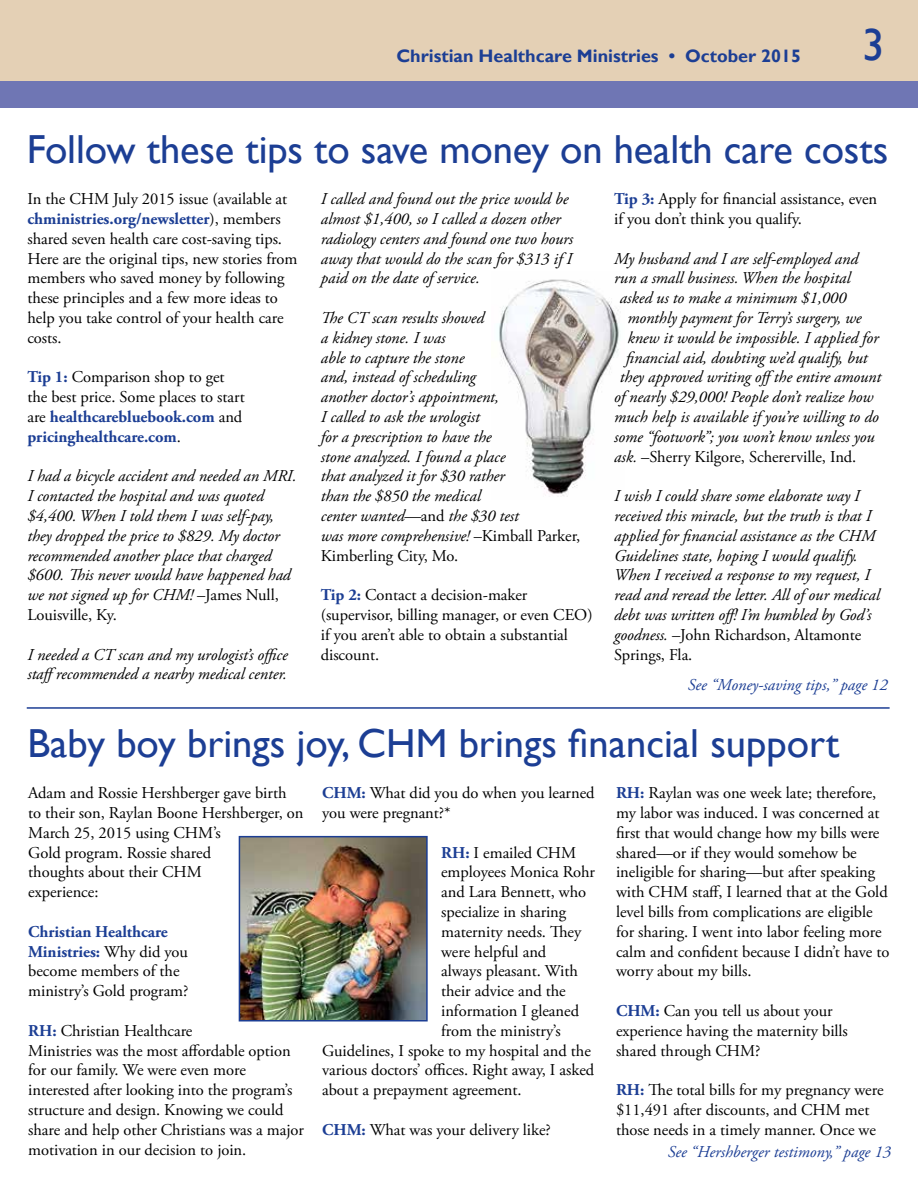
<style>
.page{position:relative;width:918px;height:1188px;background:#fff}
.page>*{position:absolute;margin:0;border:0;box-sizing:border-box;transform-origin:0 0}
.t1{font:45px "Gill Sans";color:#1c3e94}
.t2{font:40.5px "Gill Sans";letter-spacing:-.005em;color:#1c3e94}
.t3{font:700 18px "Gill Sans";color:#1c3e94}
.t4{font:16.5px/19.8px "Adobe Garamond Pro";letter-spacing:-.005em;color:#000}
.t5{font:italic 16.5px/19.8px "Adobe Garamond Pro";letter-spacing:-.005em;color:#000}
.t6{font:italic 16.5px "Adobe Garamond Pro";color:#1c3e94}
.s1{font-weight:700;color:#1c3e94}
.s2{font-style:normal}
.s3{font-style:italic}
</style>
<div class="page">
<div style="left:0;top:0;width:918px;height:81px;background:#e4d0b5"></div>
<div style="left:0;top:81px;width:918px;height:27px;background:#6f76b4"></div>
<hr style="left:27px;top:707px;width:863px;height:2px;background:#1c3e94">
<img style="left:242px;top:839px;width:183px;height:180px">
<div style="left:239px;top:836px;width:189px;height:186px;border:2px solid #1c3e94"></div>
<img style="left:499px;top:279px;width:120px;height:218px">
<p class="t3" style="left:396px;top:45px;width:406px">Christian Healthcare Ministries • October 2015</p>
<h1 class="t1" style="left:862px;top:18px;width:24px">3</h1>
<h2 class="t2" style="left:27px;top:126px;width:863px">Follow these tips to save money on health care costs</h2>
<p class="t4" style="left:27px;top:190px;width:271px">In the CHM July 2015 issue (available at <span class="s1">chministries.org/newsletter</span>), members shared seven health care cost-saving tips.<br>Here are the original tips, new stories from members who saved money by following these principles and a few more ideas to help you take control of your health care costs.</p>
<p class="t4" style="left:27px;top:368px;width:219px"><span class="s1">Tip 1:</span> Comparison shop to get the best price. Some places to start are <span class="s1">healthcarebluebook.com</span> and <span class="s1">pricinghealthcare.com</span>.</p>
<p class="t5" style="left:27px;top:467px;width:271px">I had a bicycle accident and needed an MRI.<br>I contacted the hospital and was quoted $4,400. When I told them I was self-pay, they dropped the price to $829. My doctor recommended another place that charged $600. This never would have happened had we not signed up for CHM! <span class="s2">–James Null, Louisville, Ky.</span></p>
<p class="t5" style="left:27px;top:645px;width:262px">I needed a CT scan and my urologist’s office staffrecommended a nearby medical center.</p>
<p class="t5" style="left:321px;top:190px;width:254px">I called and found out the price would be almost $1,400, so I called a dozen other radiology centers and found one two hours away that would do the scan for $313 if I paid on the date of service.</p>
<p class="t5" style="left:321px;top:308px;width:261px">The CT scan results showed<br>a kidney stone. I was<br>able to capture the stone<br>and, instead of scheduling<br>another doctor’s appointment,<br>I called to ask the urologist<br>for a prescription to have the<br>stone analyzed. I found a place<br>that analyzed it for $30 rather<br>than the $850 the medical<br>center wanted—<span class="s2">and</span> the $30 test<br>was more comprehensive! <span class="s2">–Kimball Parker,<br>Kimberling City, Mo.</span></p>
<p class="t4" style="left:321px;top:586px;width:273px"><span class="s1">Tip 2:</span> Contact a decision-maker (supervisor, billing manager, or even CEO) if you aren’t able to obtain a substantial discount.</p>
<p class="t4" style="left:614px;top:190px;width:265px"><span class="s1">Tip 3:</span> Apply for financial assistance, even if you don’t think you qualify.</p>
<p class="t5" style="left:614px;top:249px;width:246px">My husband and I are self-employed and</p>
<p class="t5" style="left:614px;top:269px;width:238px">run a small business. When the hospital</p>
<p class="t5" style="left:620px;top:289px;width:228px">asked us to make a minimum $1,000</p>
<p class="t5" style="left:627px;top:308px;width:236px">monthly payment for Terry’s surgery, we</p>
<p class="t5" style="left:627px;top:328px;width:253px">knew it would be impossible. I applied for</p>
<p class="t5" style="left:626px;top:348px;width:243px">financial aid, doubting we’d qualify, but</p>
<p class="t5" style="left:620px;top:368px;width:263px">they approved writing offthe entire amount</p>
<p class="t5" style="left:614px;top:388px;width:261px">of nearly $29,000! People don’t realize how</p>
<p class="t5" style="left:614px;top:407px;width:266px">much help is available if you’re willing to do</p>
<p class="t5" style="left:614px;top:427px;width:262px">some “footwork”; you won’t know unless you</p>
<p class="t4" style="left:614px;top:447px;width:244px"><span class="s3">ask.</span> –Sherry Kilgore, Schererville, Ind.</p>
<p class="t5" style="left:614px;top:487px;width:267px">I wish I could share some elaborate way I received this miracle, but the truth is that I applied for financial assistance as the CHM Guidelines state, hoping I would qualify.<br>When I received a response to my request, I read and reread the letter. All of our medical debt was written off! I’m humbled by God’s goodness. <span class="s2">–John Richardson, Altamonte Springs, Fla.</span></p>
<p class="t6" style="left:688px;top:675px;width:201px">See “Money-saving tips,” page 12</p>
<h2 class="t2" style="left:27px;top:720px;width:813px">Baby boy brings joy, CHM brings financial support</h2>
<p class="t4" style="left:28px;top:784px;width:277px">Adam and Rossie Hershberger gave birth to their son, Raylan Boone Hershberger, on<br>March 25, 2015 using CHM’s<br>Gold program. Rossie shared<br>thoughts about their CHM<br>experience:</p>
<p class="t4" style="left:28px;top:922px;width:162px"><span class="s1">Christian Healthcare<br>Ministries:</span> Why did you become members of the ministry’s Gold program?</p>
<p class="t4" style="left:28px;top:1021px;width:277px"><span class="s1">RH:</span> Christian Healthcare<br>Ministries was the most affordable option for our family. We were even more interested after looking into the program’s structure and design. Knowing we could share and help other Christians was a major motivation in our decision to join.</p>
<p class="t4" style="left:322px;top:784px;width:274px"><span class="s1">CHM:</span> What did you do when you learned you were pregnant?*</p>
<p class="t4" style="left:441px;top:843px;width:136px"><span class="s1">RH:</span> I emailed CHM</p>
<p class="t4" style="left:441px;top:863px;width:155px">employees Monica Rohr</p>
<p class="t4" style="left:441px;top:883px;width:146px">and Lara Bennett, who</p>
<p class="t4" style="left:441px;top:902px;width:127px">specialize in sharing</p>
<p class="t4" style="left:441px;top:922px;width:142px">maternity needs. They</p>
<p class="t4" style="left:441px;top:942px;width:107px">were helpful and</p>
<p class="t4" style="left:441px;top:962px;width:138px">always pleasant. With</p>
<p class="t4" style="left:441px;top:982px;width:126px">their advice and the</p>
<p class="t4" style="left:441px;top:1001px;width:139px">information I gleaned</p>
<p class="t4" style="left:441px;top:1021px;width:121px">from the ministry’s</p>
<p class="t4" style="left:322px;top:1041px;width:270px">Guidelines, I spoke to my hospital and the</p>
<p class="t4" style="left:322px;top:1061px;width:274px">various doctors’ offices. Right away, I asked</p>
<p class="t4" style="left:322px;top:1081px;width:201px">about a prepayment agreement.</p>
<p class="t4" style="left:322px;top:1120px;width:230px"><span class="s1">CHM:</span> What was your delivery like?</p>
<p class="t4" style="left:616px;top:784px;width:275px"><span class="s1">RH:</span> Raylan was one week late; therefore, my labor was induced. I was concerned at first that would change how my bills were shared—or if they would somehow be ineligible for sharing—but after speaking with CHM staff, I learned that at the Gold level bills from complications are eligible for sharing. I went into labor feeling more calm and confident because I didn’t have to worry about my bills.</p>
<p class="t4" style="left:616px;top:1001px;width:233px"><span class="s1">CHM:</span> Can you tell us about your experience having the maternity bills shared through CHM?</p>
<p class="t4" style="left:616px;top:1081px;width:269px"><span class="s1">RH:</span> The total bills for my pregnancy were $11,491 after discounts, and CHM met those needs in a timely manner. Once we</p>
<p class="t6" style="left:668px;top:1142px;width:225px">See “Hershberger testimony,” page 13</p>
</div>
